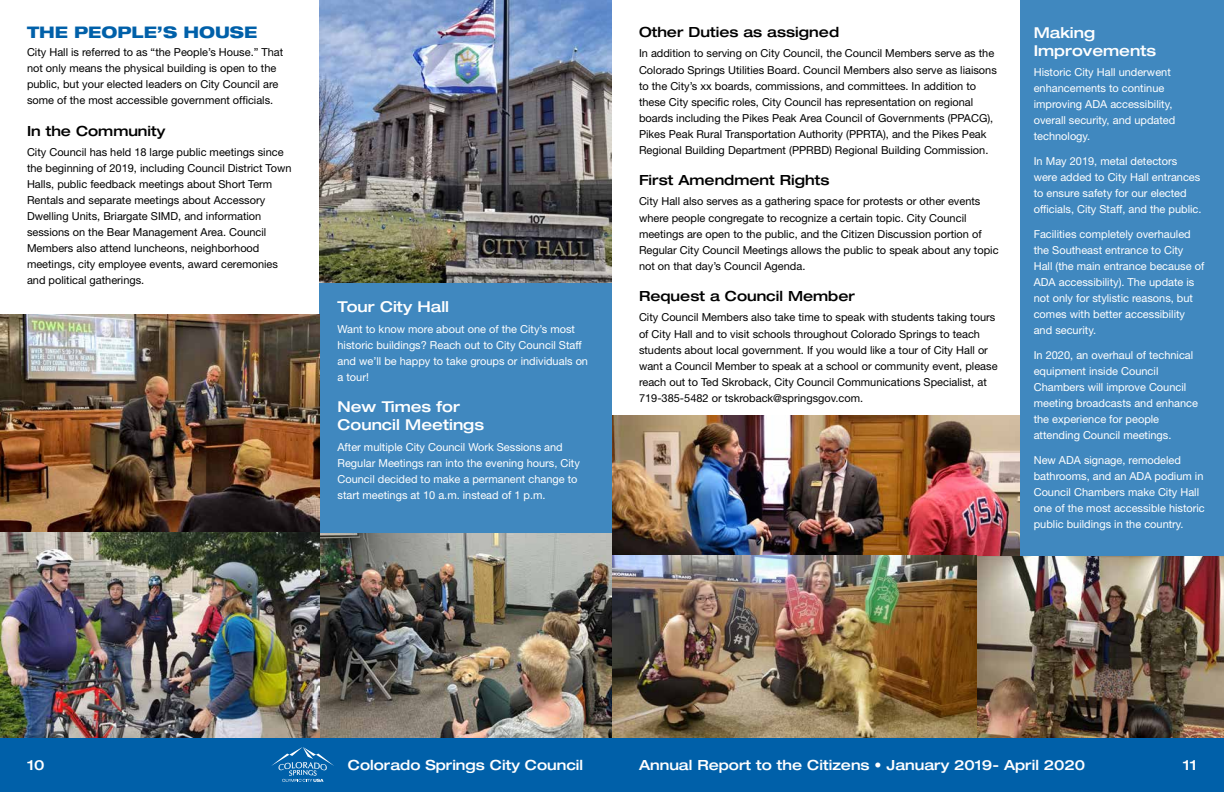
<style>
.page{position:relative;width:1224px;height:792px;background:#fff}
.page>*{position:absolute;margin:0;border:0;box-sizing:border-box;transform-origin:0 0}
.t1{font:800 expanded 16px "Helvetica Neue LT Std";color:#0060a9}
.t2{font:500 expanded 15px/18px "Helvetica Neue LT Std";color:#fff}
.t3{font:500 expanded 14px "Helvetica Neue LT Std";color:#fff}
.t4{font:500 expanded 14px "Helvetica Neue LT Std";color:#000}
.t5{font:11px/16px "Helvetica Neue LT Std";color:#000}
.t6{font:11px/16px "Helvetica Neue LT Std";color:#fff}
</style>
<div class="page">
<img style="left:977px;top:555px;width:247px;height:183px">
<img style="left:612px;top:415px;width:408px;height:141px">
<img style="left:612px;top:555px;width:365px;height:183px">
<img style="left:320px;top:533px;width:292px;height:205px">
<img style="left:320px;top:0;width:292px;height:284px">
<div style="left:320px;top:284px;width:292px;height:249px;background:#4088bf"></div>
<img style="left:0;top:314px;width:320px;height:424px">
<div style="left:1020px;top:0;width:204px;height:555px;background:#4088bf"></div>
<div style="left:0;top:738px;width:1224px;height:54px;background:#0060a9"></div>
<svg style="left:271px;top:747px;width:63px;height:35px"></svg>
<h1 class="t1" style="left:27px;top:22px;width:232px">THE PEOPLE’S HOUSE</h1>
<p class="t5" style="left:27px;top:44px;width:258px">City Hall is referred to as “the People’s House.” That not only means the physical building is open to the public, but your elected leaders on City Council are some of the most accessible government officials.</p>
<p class="t4" style="left:27px;top:122px;width:140px">In the Community</p>
<p class="t5" style="left:27px;top:144px;width:266px">City Council has held 18 large public meetings since the beginning of 2019, including Council District Town Halls, public feedback meetings about Short Term Rentals and separate meetings about Accessory Dwelling Units, Briargate SIMD, and information sessions on the Bear Management Area. Council Members also attend luncheons, neighborhood meetings, city employee events, award ceremonies and political gatherings.</p>
<h2 class="t2" style="left:338px;top:298px;width:113px">Tour City Hall</h2>
<p class="t6" style="left:338px;top:321px;width:252px">Want to know more about one of the City’s most historic buildings? Reach out to City Council Staff and we’ll be happy to take groups or individuals on a tour!</p>
<h2 class="t2" style="left:338px;top:398px;width:148px">New Times for<br>Council Meetings</h2>
<p class="t6" style="left:338px;top:439px;width:244px">After multiple City Council Work Sessions and Regular Meetings ran into the evening hours, City Council decided to make a permanent change to start meetings at 10 a.m. instead of 1 p.m.</p>
<p class="t4" style="left:639px;top:23px;width:202px">Other Duties as assigned</p>
<p class="t5" style="left:639px;top:45px;width:359px">In addition to serving on City Council, the Council Members serve as the Colorado Springs Utilities Board. Council Members also serve as liaisons to the City’s xx boards, commissions, and committees. In addition to these City specific roles, City Council has representation on regional boards including the Pikes Peak Area Council of Governments (PPACG), Pikes Peak Rural Transportation Authority (PPRTA), and the Pikes Peak Regional Building Department (PPRBD) Regional Building Commission.</p>
<p class="t4" style="left:639px;top:171px;width:192px">First Amendment Rights</p>
<p class="t5" style="left:639px;top:193px;width:361px">City Hall also serves as a gathering space for protests or other events where people congregate to recognize a certain topic. City Council meetings are open to the public, and the Citizen Discussion portion of Regular City Council Meetings allows the public to speak about any topic not on that day’s Council Agenda.</p>
<p class="t4" style="left:639px;top:287px;width:217px">Request a Council Member</p>
<p class="t5" style="left:639px;top:309px;width:360px">City Council Members also take time to speak with students taking tours of City Hall and to visit schools throughout Colorado Springs to teach students about local government. If you would like a tour of City Hall or want a Council Member to speak at a school or community event, please reach out to Ted Skroback, City Council Communications Specialist, at 719-385-5482 or tskroback@springsgov.com.</p>
<h2 class="t2" style="left:1034px;top:23px;width:124px">Making<br>Improvements</h2>
<p class="t6" style="left:1034px;top:64px;width:143px">Historic City Hall underwent enhancements to continue improving ADA accessibility, overall security, and updated technology.</p>
<p class="t6" style="left:1034px;top:153px;width:169px">In May 2019, metal detectors were added to City Hall entrances to ensure safety for our elected officials, City Staff, and the public.</p>
<p class="t6" style="left:1034px;top:226px;width:172px">Facilities completely overhauled the Southeast entrance to City<br>Hall (the main entrance because of<br>ADA accessibility). The update is not only for stylistic reasons, but comes with better accessibility and security.</p>
<p class="t6" style="left:1034px;top:347px;width:166px">In 2020, an overhaul of technical equipment inside Council<br>Chambers will improve Council meeting broadcasts and enhance the experience for people attending Council meetings.</p>
<p class="t6" style="left:1034px;top:452px;width:173px">New ADA signage, remodeled bathrooms, and an ADA podium in<br>Council Chambers make City Hall one of the most accessible historic public buildings in the country.</p>
<p class="t3" style="left:27px;top:756px;width:19px">10</p>
<p class="t3" style="left:348px;top:756px;width:237px">Colorado Springs City Council</p>
<p class="t3" style="left:639px;top:756px;width:448px">Annual Report to the Citizens • January 2019- April 2020</p>
<p class="t3" style="left:1183px;top:756px;width:15px">11</p>
</div>
